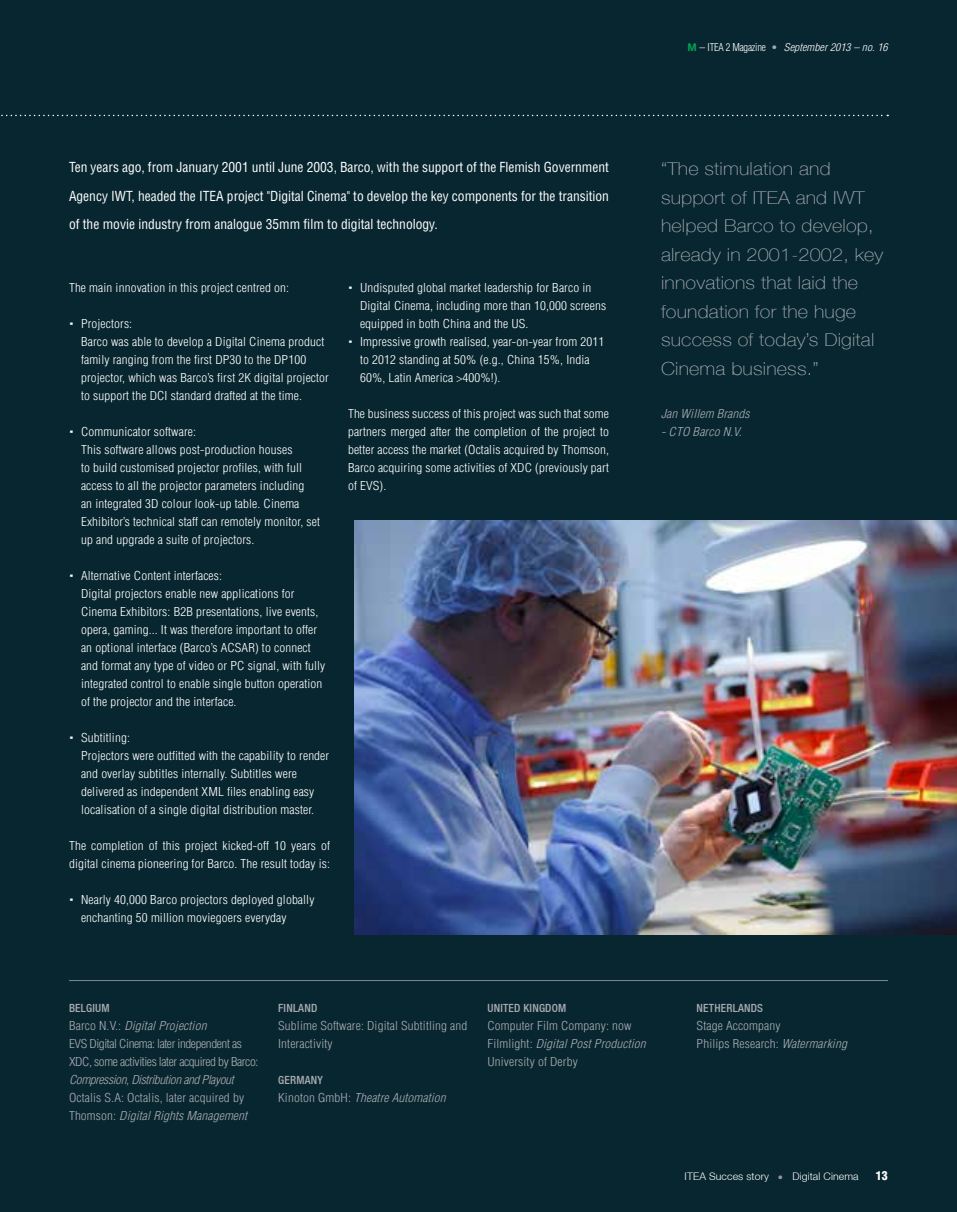
<style>
.page{position:relative;width:957px;height:1212px;background:#082630}
.page>*{position:absolute;margin:0;border:0;box-sizing:border-box;transform-origin:0 0}
.t1{font:100 18px/28.5px "Helvetica Neue LT";letter-spacing:.01em;color:#a9acb1;scale:1.1 1}
.t2{font:condensed 13.5px/28.5px "Helvetica";color:#fff;text-align:justify}
.t3{font:300 condensed 12px/18px "Helvetica";letter-spacing:.01em;color:#fff;scale:1.1 1}
.t4{font:300 condensed 12px/18px "Helvetica";letter-spacing:.01em;color:#a9acb1;scale:1.1 1}
.t5{font:300 condensed 12px/18px "Helvetica";letter-spacing:-.03em;color:#a9acb1;scale:1.1 1}
.t6{font:italic 300 condensed 12px "Helvetica";letter-spacing:.01em;color:#a9acb1;scale:1.1 1}
.t7{font:italic 300 condensed 12px "Helvetica";letter-spacing:-.03em;color:#a9acb1;scale:1.1 1}
.t8{font:900 condensed 12px "Helvetica";color:#fff}
.t9{font:500 condensed 11.25px "Helvetica Neue LT";letter-spacing:.02em;color:#a9acb1}
.t10{font:italic 300 condensed 10.5px "Helvetica";letter-spacing:.005em;color:#fff;scale:1.1 1}
.t11{font:300 10.5px "Helvetica Neue LT";letter-spacing:.01em;color:#fff}
.s1{font-family:"Helvetica Rounded";font-weight:700;font-style:normal;font-stretch:normal;color:#00a651}
.s2{font-style:normal}
.s3{font-family:"Helvetica LT Std";font-style:normal;font-stretch:normal;color:#a7a9ac}
.s4{font-style:italic}
.s5{color:#939598}
</style>
<div class="page">
<img style="left:354px;top:521px;width:603px;height:413px">
<svg style="left:1px;top:115px;width:887px;height:1px"></svg>
<hr style="left:69px;top:980px;width:819px;height:1px;background:#83888f">
<p class="t10" style="left:687px;top:40px;width:184px"><span class="s1">M</span> <span class="s2">– ITEA 2 Magazine</span> <span class="s3">•</span> September 2013 – no. 16</p>
<p class="t2" style="left:69px;top:153px;width:541px">Ten years ago, from January 2001 until June 2003, Barco, with the support of the Flemish Government Agency IWT, headed the ITEA project "Digital Cinema" to develop the key components for the transition of the movie industry from analogue 35mm film to digital technology.</p>
<p class="t3" style="left:69px;top:278px;width:202px">The main innovation in this project centred on:</p>
<p class="t3" style="left:81px;top:314px;width:227px">Projectors:<br>Barco was able to develop a Digital Cinema product family ranging from the first DP30 to the DP100 projector, which was Barco’s first 2K digital projector to support the DCI standard drafted at the time.</p>
<p class="t3" style="left:81px;top:422px;width:219px">Communicator software:<br>This software allows post-production houses<br>to build customised projector profiles, with full access to all the projector parameters including<br>an integrated 3D colour look-up table. Cinema Exhibitor’s technical staff can remotely monitor, set up and upgrade a suite of projectors.</p>
<p class="t3" style="left:81px;top:566px;width:224px">Alternative Content interfaces:<br>Digital projectors enable new applications for Cinema Exhibitors: B2B presentations, live events, opera, gaming... It was therefore important to offer an optional interface (Barco’s ACSAR) to connect and format any type of video or PC signal, with fully integrated control to enable single button operation of the projector and the interface.</p>
<p class="t3" style="left:81px;top:728px;width:227px">Subtitling:<br>Projectors were outfitted with the capability to render and overlay subtitles internally. Subtitles were delivered as independent XML files enabling easy localisation of a single digital distribution master.</p>
<p class="t3" style="left:69px;top:836px;width:239px">The completion of this project kicked-off 10 years of digital cinema pioneering for Barco. The result today is:</p>
<p class="t3" style="left:81px;top:890px;width:214px">Nearly 40,000 Barco projectors deployed globally enchanting 50 million moviegoers everyday</p>
<p class="t3" style="left:360px;top:278px;width:225px">Undisputed global market leadership for Barco in Digital Cinema, including more than 10,000 screens equipped in both China and the US.<br>Impressive growth realised, year-on-year from 2011 to 2012 standing at 50% (e.g., China 15%, India 60%, Latin America &gt;400%!).</p>
<p class="t3" style="left:348px;top:404px;width:239px;text-align:justify">The business success of this project was such that some partners merged after the completion of the project to better access the market (Octalis acquired by Thomson, Barco acquiring some activities of XDC (previously part of EVS).</p>
<h1 class="t1" style="left:661px;top:155px;width:204px">“The stimulation and support of ITEA and IWT helped Barco to develop, already in 2001-2002, key innovations that laid the foundation for the huge success of today’s Digital<br>Cinema business.”</h1>
<p class="t6" style="left:661px;top:406px;width:82px">Jan Willem Brands</p>
<p class="t6" style="left:661px;top:424px;width:75px">- CTO Barco N.V.</p>
<p class="t9" style="left:69px;top:1001px;width:42px">BELGIUM</p>
<p class="t5" style="left:69px;top:1016px;width:174px">Barco N.V.: <span class="s4">Digital Projection<br></span>EVS Digital Cinema: later independent as<br>XDC, some activities later acquired by Barco:</p>
<p class="t7" style="left:69px;top:1072px;width:151px">Compression, Distribution and Playout</p>
<p class="t4" style="left:69px;top:1088px;width:163px">Octalis S.A: Octalis, later acquired by<br>Thomson: <span class="s4">Digital Rights Management</span></p>
<p class="t9" style="left:278px;top:1001px;width:41px">FINLAND</p>
<p class="t4" style="left:278px;top:1016px;width:173px">Sublime Software: Digital Subtitling and<br>Interactivity</p>
<p class="t9" style="left:278px;top:1073px;width:46px">GERMANY</p>
<p class="t6" style="left:278px;top:1090px;width:154px"><span class="s2">Kinoton GmbH:</span> Theatre Automation</p>
<p class="t9" style="left:487px;top:1001px;width:80px">UNITED KINGDOM</p>
<p class="t4" style="left:487px;top:1016px;width:145px">Computer Film Company: now<br>Filmlight: <span class="s4">Digital Post Production<br></span>University of Derby</p>
<p class="t9" style="left:696px;top:1001px;width:68px">NETHERLANDS</p>
<p class="t4" style="left:696px;top:1016px;width:138px">Stage Accompany<br>Philips Research: <span class="s4">Watermarking</span></p>
<p class="t11" style="left:684px;top:1170px;width:176px">ITEA Succes story <span class="s5">•</span> Digital Cinema</p>
<p class="t8" style="left:876px;top:1168px;width:13px">13</p>
</div>
